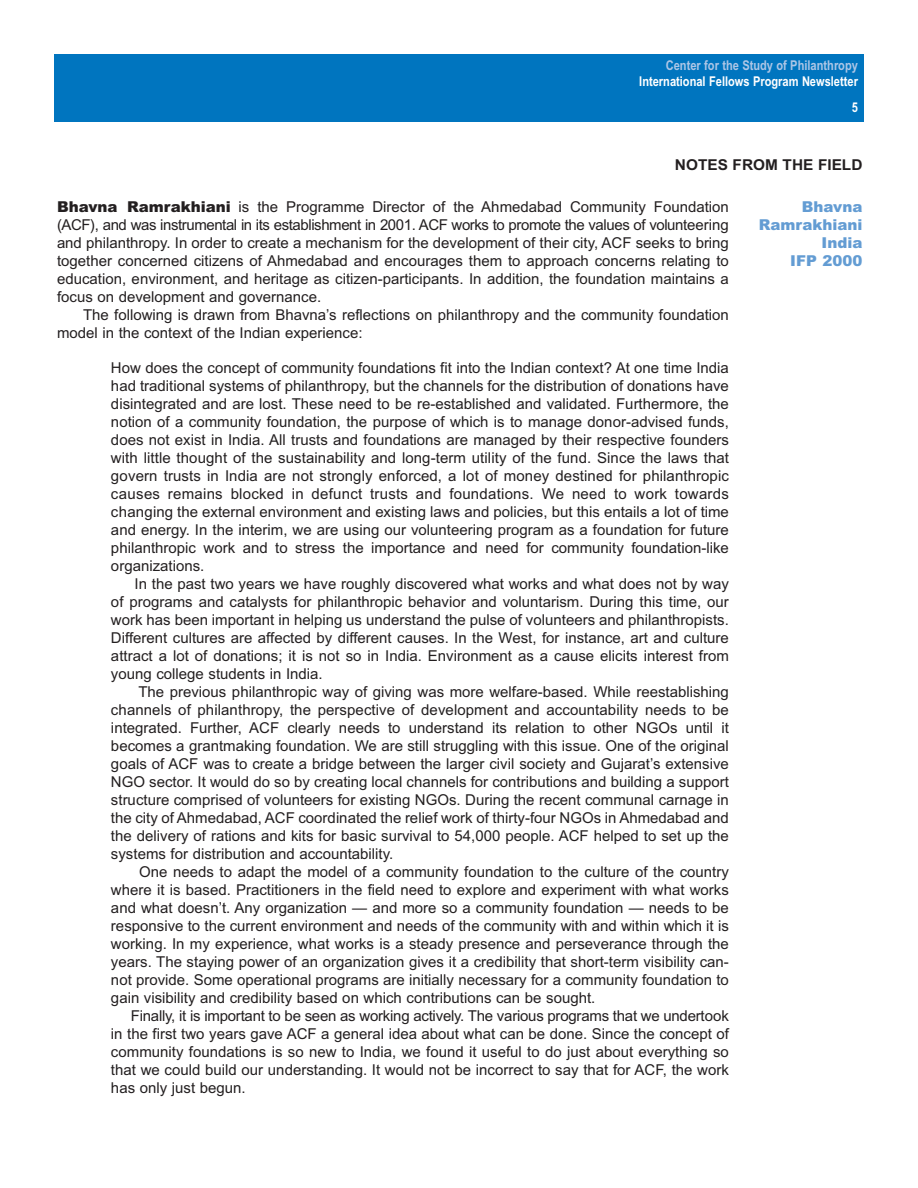
<style>
.page{position:relative;width:918px;height:1188px;background:#fff}
.page>*{position:absolute;margin:0;border:0;box-sizing:border-box;transform-origin:0 0}
.t1{font:15px/18px "Arial";color:#231f20;text-align:justify}
.t2{font:900 15px/18px "Arial";color:#639cd3;text-align:right}
.t3{font:700 15px "Arial Narrow";color:#231f20;scale:1.25 1}
.t4{font:700 13.5px/25.8px "Arial Narrow";color:#fff;text-align:right}
.t5{font:700 13.5px "Arial Narrow";color:#adc6e6}
.s1{font-weight:900}
</style>
<div class="page">
<div style="left:54px;top:54px;width:810px;height:68px;background:#0075bf"></div>
<p class="t5" style="left:666px;top:60px;width:194px">Center for the Study of Philanthropy</p>
<p class="t4" style="left:639px;top:70px;width:220px">International Fellows Program Newsletter<br>5</p>
<p class="t3" style="left:675px;top:160px;width:152px">NOTES FROM THE FIELD</p>
<p class="t2" style="left:759px;top:199px;width:105px">Bhavna<br>Ramrakhiani<br>India<br>IFP 2000</p>
<p class="t1" style="left:57px;top:199px;width:673px"><span class="s1">Bhavna Ramrakhiani</span> is the Programme Director of the Ahmedabad Community Foundation (ACF), and was instrumental in its establishment in 2001. ACF works to promote the values of volunteering and philanthropy. In order to create a mechanism for the development of their city, ACF seeks to bring together concerned citizens of Ahmedabad and encourages them to approach concerns relating to education, environment, and heritage as citizen-participants. In addition, the foundation maintains a focus on development and governance.</p>
<p class="t1" style="left:57px;top:307px;width:673px;text-indent:26px">The following is drawn from Bhavna’s reflections on philanthropy and the community foundation model in the context of the Indian experience:</p>
<p class="t1" style="left:111px;top:360px;width:620px">How does the concept of community foundations fit into the Indian context? At one time India had traditional systems of philanthropy, but the channels for the distribution of donations have disintegrated and are lost. These need to be re-established and validated. Furthermore, the notion of a community foundation, the purpose of which is to manage donor-advised funds, does not exist in India. All trusts and foundations are managed by their respective founders with little thought of the sustainability and long-term utility of the fund. Since the laws that govern trusts in India are not strongly enforced, a lot of money destined for philanthropic causes remains blocked in defunct trusts and foundations. We need to work towards changing the external environment and existing laws and policies, but this entails a lot of time and energy. In the interim, we are using our volunteering program as a foundation for future philanthropic work and to stress the importance and need for community foundation-like organizations.</p>
<p class="t1" style="left:111px;top:576px;width:619px;text-indent:24px">In the past two years we have roughly discovered what works and what does not by way of programs and catalysts for philanthropic behavior and voluntarism. During this time, our work has been important in helping us understand the pulse of volunteers and philanthropists.<br>Different cultures are affected by different causes. In the West, for instance, art and culture attract a lot of donations; it is not so in India. Environment as a cause elicits interest from young college students in India.</p>
<p class="t1" style="left:111px;top:684px;width:619px;text-indent:27px">The previous philanthropic way of giving was more welfare-based. While reestablishing channels of philanthropy, the perspective of development and accountability needs to be integrated. Further, ACF clearly needs to understand its relation to other NGOs until it becomes a grantmaking foundation. We are still struggling with this issue. One of the original goals of ACF was to create a bridge between the larger civil society and Gujarat’s extensive NGO sector. It would do so by creating local channels for contributions and building a support structure comprised of volunteers for existing NGOs. During the recent communal carnage in the city of Ahmedabad, ACF coordinated the relief work of thirty-four NGOs in Ahmedabad and the delivery of rations and kits for basic survival to 54,000 people. ACF helped to set up the systems for distribution and accountability.</p>
<p class="t1" style="left:111px;top:864px;width:619px;text-indent:28px">One needs to adapt the model of a community foundation to the culture of the country where it is based. Practitioners in the field need to explore and experiment with what works and what doesn’t. Any organization — and more so a community foundation — needs to be responsive to the current environment and needs of the community with and within which it is working. In my experience, what works is a steady presence and perseverance through the years. The staying power of an organization gives it a credibility that short-term visibility can&shy;not provide. Some operational programs are initially necessary for a community foundation to gain visibility and credibility based on which contributions can be sought.</p>
<p class="t1" style="left:111px;top:1008px;width:619px;text-indent:20px">Finally, it is important to be seen as working actively. The various programs that we undertook in the first two years gave ACF a general idea about what can be done. Since the concept of community foundations is so new to India, we found it useful to do just about everything so that we could build our understanding. It would not be incorrect to say that for ACF, the work has only just begun.</p>
</div>
